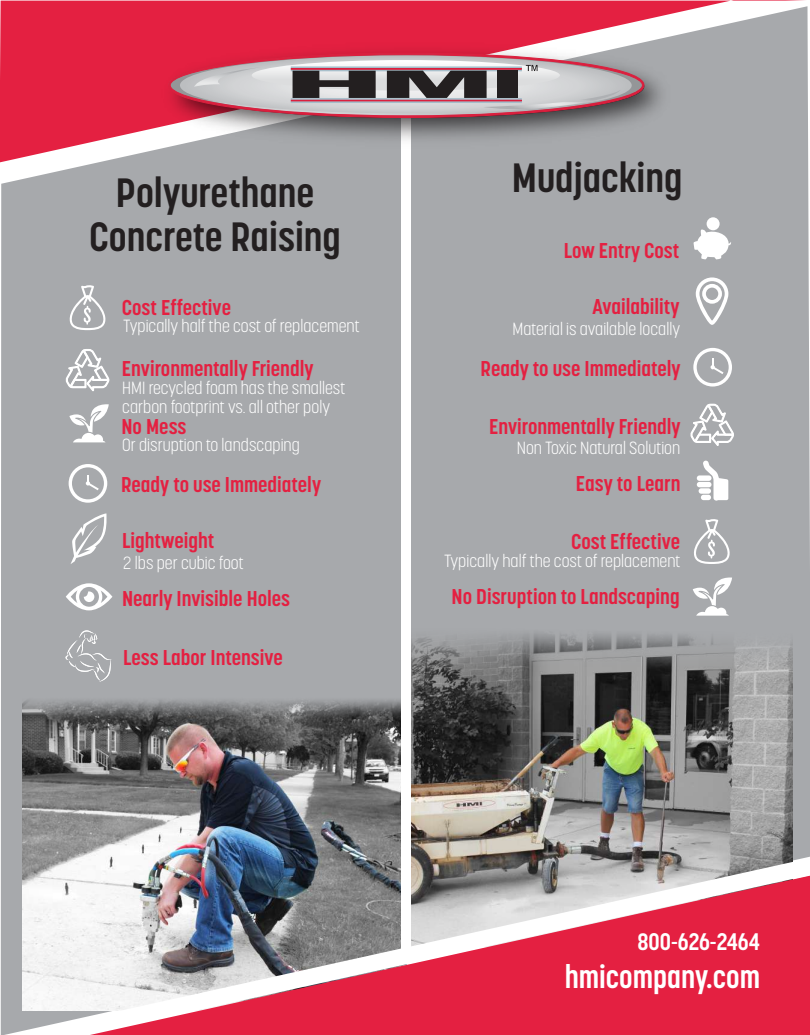
<style>
.page{position:relative;width:810px;height:1035px;background:#fff}
.page>*{position:absolute;margin:0;border:0;box-sizing:border-box;transform-origin:0 0}
.t1{font:700 40.5px/43.8px "Korolev Condensed";color:#231f20;text-align:center}
.t2{font:700 31.75px "Korolev Condensed";color:#fff}
.t3{font:700 23.75px "Korolev Condensed";color:#fff}
.t4{font:700 21.25px "Korolev Condensed";color:#e42041}
.t5{font:300 17.5px/18.8px "Korolev Condensed";color:#fff}
</style>
<div class="page">
<div style="left:1px;top:6px;width:809px;height:1029px;background:#a7a9ac"></div>
<img style="left:411px;top:629px;width:382px;height:228px">
<img style="left:22px;top:688px;width:379px;height:169px">
<div style="left:401px;top:106px;width:10px;height:848px;background:#fff"></div>
<svg style="left:0;top:0;width:807px;height:162px;background:#d26175"></svg>
<img style="left:153px;top:36px;width:527px;height:118px">
<svg style="left:168px;top:53px;width:476px;height:65px;background:#ae8b92"></svg>
<svg style="left:69px;top:285px;width:37px;height:45px"></svg>
<svg style="left:694px;top:519px;width:36px;height:45px"></svg>
<svg style="left:64px;top:348px;width:46px;height:44px"></svg>
<svg style="left:689px;top:401px;width:46px;height:46px"></svg>
<svg style="left:69px;top:404px;width:40px;height:38px"></svg>
<svg style="left:693px;top:578px;width:39px;height:38px"></svg>
<svg style="left:69px;top:464px;width:38px;height:39px"></svg>
<svg style="left:693px;top:348px;width:39px;height:39px"></svg>
<svg style="left:71px;top:513px;width:36px;height:51px"></svg>
<svg style="left:66px;top:583px;width:46px;height:27px"></svg>
<svg style="left:66px;top:630px;width:46px;height:52px;background:#b1b2b5"></svg>
<svg style="left:693px;top:229px;width:39px;height:30px"></svg>
<div style="left:707px;top:217px;width:13px;height:13px;background:#fff;border-radius:50%"></div>
<svg style="left:695px;top:276px;width:35px;height:50px"></svg>
<div style="left:697px;top:475px;width:15px;height:6px;background:#fff;border-radius:3px"></div>
<div style="left:697px;top:482px;width:15px;height:5px;background:#fff;border-radius:3px"></div>
<div style="left:699px;top:488px;width:12px;height:6px;background:#fff;border-radius:3px"></div>
<div style="left:701px;top:495px;width:10px;height:5px;background:#fff;border-radius:3px"></div>
<svg style="left:703px;top:460px;width:25px;height:41px"></svg>
<svg style="left:3px;top:857px;width:807px;height:178px"></svg>
<h1 class="t1" style="left:89px;top:171px;width:253px">Polyurethane<br>Concrete Raising</h1>
<p class="t4" style="left:122px;top:295px;width:111px">Cost Effective</p>
<p class="t5" style="left:123px;top:317px;width:238px">Typically half the cost of replacement</p>
<h1 class="t1" style="left:512px;top:155px;width:172px">Mudjacking</h1>
<p class="t4" style="left:564px;top:238px;width:117px">Low Entry Cost</p>
<p class="t4" style="left:593px;top:294px;width:89px">Availability</p>
<p class="t5" style="left:513px;top:320px;width:169px">Material is available locally</p>
<p class="t4" style="left:122px;top:356px;width:193px">Environmentally Friendly</p>
<p class="t4" style="left:121px;top:414px;width:67px">No Mess</p>
<p class="t4" style="left:481px;top:356px;width:202px">Ready to use Immediately</p>
<p class="t4" style="left:489px;top:414px;width:193px">Environmentally Friendly</p>
<p class="t4" style="left:576px;top:471px;width:106px">Easy to Learn</p>
<p class="t4" style="left:571px;top:529px;width:111px">Cost Effective</p>
<p class="t4" style="left:452px;top:584px;width:230px">No Disruption to Landscaping</p>
<p class="t5" style="left:122px;top:379px;width:225px">HMI recycled foam has the smallest carbon footprint vs. all other poly</p>
<p class="t5" style="left:122px;top:436px;width:179px">Or disruption to landscaping</p>
<p class="t5" style="left:517px;top:439px;width:165px">Non Toxic Natural Solution</p>
<p class="t4" style="left:121px;top:472px;width:202px">Ready to use Immediately</p>
<p class="t4" style="left:122px;top:528px;width:94px">Lightweight</p>
<p class="t4" style="left:122px;top:586px;width:170px">Nearly Invisible Holes</p>
<p class="t4" style="left:123px;top:645px;width:161px">Less Labor Intensive</p>
<p class="t5" style="left:123px;top:553px;width:122px">2 lbs per cubic foot</p>
<p class="t5" style="left:444px;top:551px;width:238px">Typically half the cost of replacement</p>
<p class="t3" style="left:637px;top:928px;width:124px">800-626-2464</p>
<h2 class="t2" style="left:565px;top:959px;width:197px">hmicompany.com</h2>
</div>
